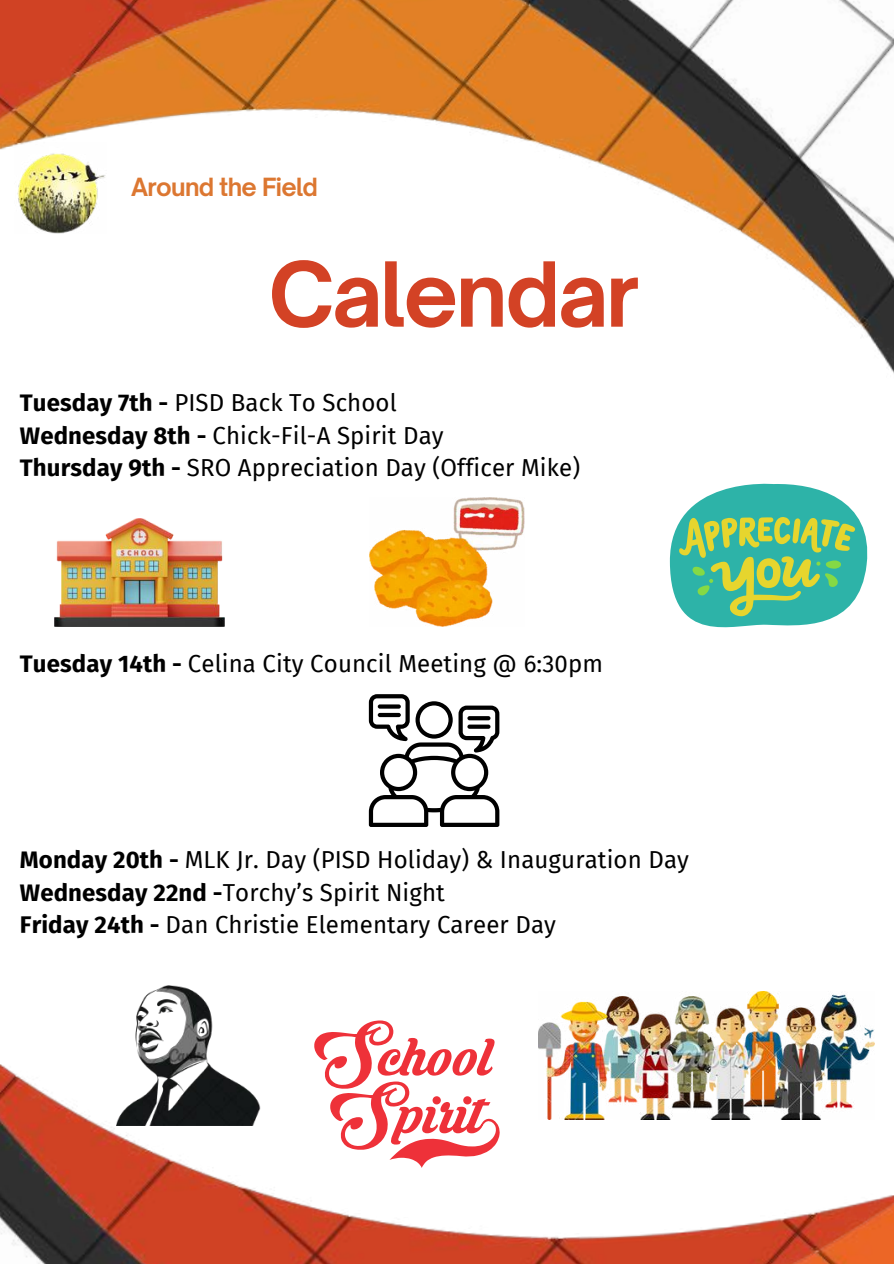
<style>
.page{position:relative;width:894px;height:1264px;background:#fff}
.page>*{position:absolute;margin:0;border:0;box-sizing:border-box;transform-origin:0 0}
.t1{font:700 85.65px "Open Sauce One";letter-spacing:-.03em;color:#d34225}
.t2{font:24px/32.7px "Fira Sans";letter-spacing:.005em;color:#000}
.t3{font:700 24px "Open Sauce One";letter-spacing:-.03em;color:#dc7731}
.s1{font-weight:700}
</style>
<div class="page">
<img style="left:0;top:0;width:893px;height:826px">
<img style="left:0;top:1029px;width:893px;height:234px">
<img style="left:14px;top:142px;width:93px;height:92px">
<img style="left:55px;top:518px;width:170px;height:108px">
<img style="left:369px;top:497px;width:155px;height:130px">
<svg style="left:669px;top:475px;width:204px;height:173px"></svg>
<svg style="left:369px;top:694px;width:130px;height:133px"></svg>
<svg style="left:377px;top:704px;width:24px;height:4px"></svg>
<svg style="left:467px;top:716px;width:23px;height:4px"></svg>
<hr style="left:377px;top:713px;width:24px;height:4px;background:#000;border-radius:2px">
<svg style="left:467px;top:724px;width:23px;height:4px"></svg>
<img style="left:116px;top:985px;width:144px;height:140px">
<svg style="left:314px;top:1020px;width:185px;height:147px"></svg>
<img style="left:538px;top:991px;width:336px;height:128px">
<p class="t3" style="left:131px;top:172px;width:188px">Around the Field</p>
<h1 class="t1" style="left:268px;top:241px;width:372px">Calendar</h1>
<p class="t2" style="left:20px;top:386px;width:561px"><span class="s1">Tuesday 7th -</span> PISD Back To School<br><span class="s1">Wednesday 8th -</span> Chick-Fil-A Spirit Day<br><span class="s1">Thursday 9th -</span> SRO Appreciation Day (Officer Mike)</p>
<p class="t2" style="left:20px;top:647px;width:584px"><span class="s1">Tuesday 14th -</span> Celina City Council Meeting @ 6:30pm</p>
<p class="t2" style="left:20px;top:843px;width:670px"><span class="s1">Monday 20th -</span> MLK Jr. Day (PISD Holiday) &amp; Inauguration Day<br><span class="s1">Wednesday 22nd -</span>Torchy’s Spirit Night<br><span class="s1">Friday 24th -</span> Dan Christie Elementary Career Day</p>
</div>
